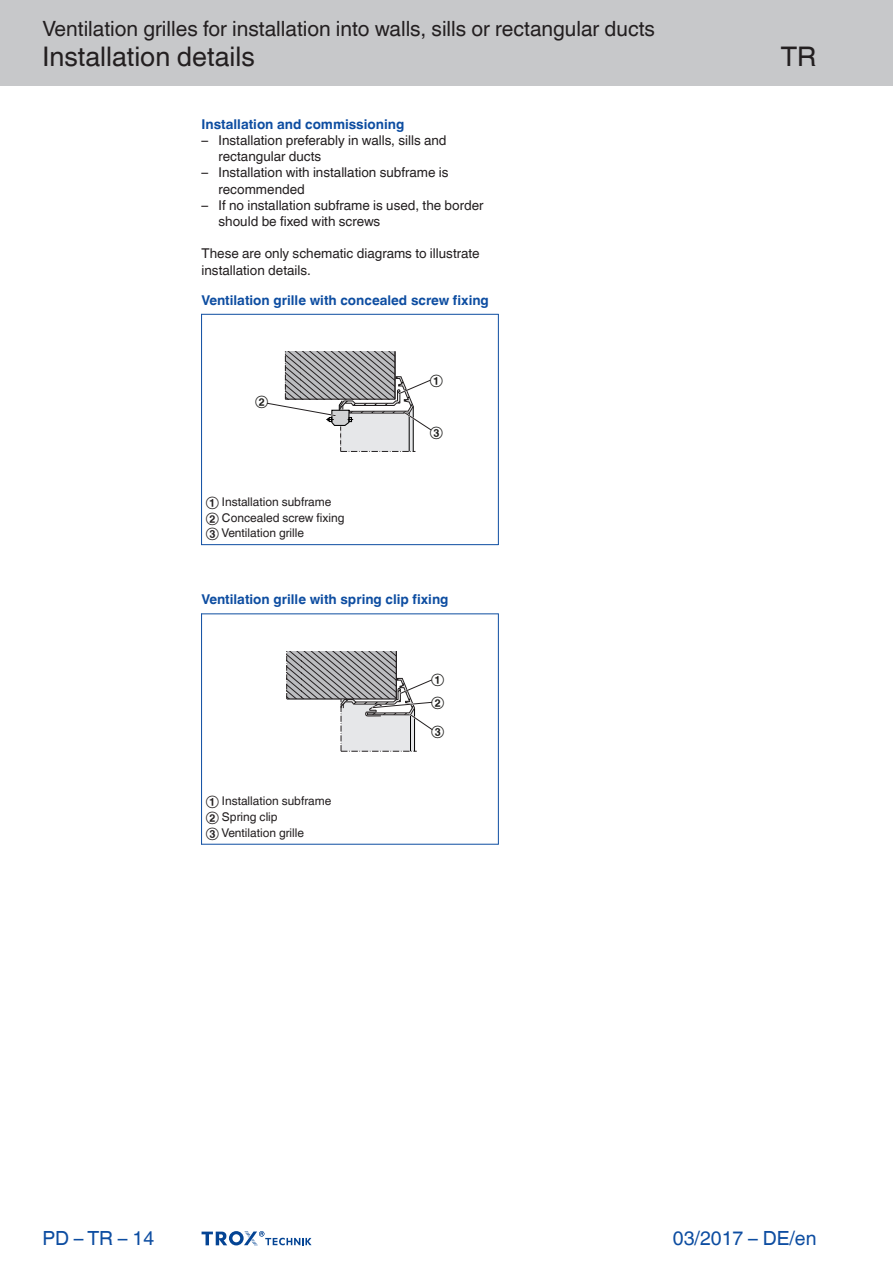
<style>
.page{position:relative;width:893px;height:1263px;background:#fff}
.page>*{position:absolute;margin:0;border:0;box-sizing:border-box;transform-origin:0 0}
.Navigation_2{font:27px "TROX Helvetica";color:#231f20}
.Navigation_3{font:27px "TROX Helvetica";color:#231f20}
.Navigation_1{font:21px "TROX Helvetica";color:#231f20}
.date{font:19.5px "TROX Helvetica";color:#0d4da1}
.pagina_li-re{font:19.5px "TROX Helvetica";color:#0d4da1}
.descr_txt_section_li{font:13.5px/16.2px "TROX Helvetica";color:#231f20}
.Standard_oben_links{font:700 13.5px "TROX Helvetica";color:#0d4da1}
.descr_txt_section_pa{font:13.5px/16.2px "TROX Helvetica";color:#231f20}
.descr_txt_section_ti{font:700 13.5px "TROX Helvetica";color:#0d4da1}
._30_graphic_index{font:12px "TROX Helvetica";color:#231f20}
.Update_OIDs{font:12px "TROX Helvetica";color:#1b1b19}
</style>
<div class="page">
<div style="left:0;top:0;width:893px;height:85px;background:#c7c8ca"></div>
<svg style="left:202px;top:1231px;width:110px;height:15px"></svg>
<svg style="left:266px;top:351px;width:166px;height:101px"></svg>
<hr style="left:201px;top:314px;width:1px;height:231px;background:#0d4da1">
<hr style="left:498px;top:314px;width:1px;height:231px;background:#0d4da1">
<hr style="left:201px;top:314px;width:297px;height:1px;background:#0d4da1">
<hr style="left:201px;top:544px;width:297px;height:1px;background:#0d4da1">
<svg style="left:287px;top:651px;width:108px;height:48px;background:#99999c"></svg>
<hr style="left:396px;top:651px;width:1px;height:48px;background:#231f20">
<hr style="left:287px;top:699px;width:109px;height:1px;background:#231f20">
<svg style="left:286px;top:651px;width:1px;height:48px"></svg>
<svg style="left:341px;top:678px;width:92px;height:74px"></svg>
<hr style="left:201px;top:613px;width:1px;height:231px;background:#0d4da1">
<hr style="left:498px;top:613px;width:1px;height:231px;background:#0d4da1">
<hr style="left:201px;top:613px;width:297px;height:1px;background:#0d4da1">
<hr style="left:201px;top:844px;width:297px;height:1px;background:#0d4da1">
<p class="Navigation_1" style="left:43px;top:17px;width:614px">Ventilation grilles for installation into walls, sills or rectangular ducts</p>
<p class="Navigation_2" style="left:43px;top:41px;width:214px">Installation details</p>
<p class="descr_txt_section_ti" style="left:202px;top:116px;width:204px">Installation and commissioning</p>
<p class="descr_txt_section_li" style="left:219px;top:132px;width:230px;text-indent:-17px">– Installation preferably in walls, sills and rectangular ducts</p>
<p class="descr_txt_section_li" style="left:219px;top:165px;width:232px;text-indent:-17px">– Installation with installation subframe is recommended</p>
<p class="descr_txt_section_li" style="left:219px;top:197px;width:267px;text-indent:-17px">– If no installation subframe is used, the border should be fixed with screws</p>
<p class="descr_txt_section_pa" style="left:202px;top:246px;width:280px">These are only schematic diagrams to illustrate installation details.</p>
<p class="Standard_oben_links" style="left:202px;top:292px;width:289px">Ventilation grille with concealed screw fixing</p>
<p class="Update_OIDs" style="left:255px;top:394px;width:15px">②</p>
<p class="_30_graphic_index" style="left:206px;top:495px;width:127px">① Installation subframe</p>
<p class="_30_graphic_index" style="left:206px;top:510px;width:140px">② Concealed screw fixing</p>
<p class="_30_graphic_index" style="left:206px;top:526px;width:100px">③ Ventilation grille</p>
<p class="Update_OIDs" style="left:430px;top:372px;width:15px">①</p>
<p class="Update_OIDs" style="left:430px;top:424px;width:15px">③</p>
<p class="Standard_oben_links" style="left:202px;top:592px;width:249px">Ventilation grille with spring clip fixing</p>
<p class="_30_graphic_index" style="left:206px;top:794px;width:127px">① Installation subframe</p>
<p class="_30_graphic_index" style="left:206px;top:810px;width:73px">② Spring clip</p>
<p class="_30_graphic_index" style="left:206px;top:826px;width:100px">③ Ventilation grille</p>
<p class="Update_OIDs" style="left:431px;top:672px;width:15px">①</p>
<p class="Update_OIDs" style="left:431px;top:724px;width:15px">③</p>
<p class="Update_OIDs" style="left:431px;top:694px;width:15px">②</p>
<p class="Navigation_3" style="left:781px;top:41px;width:37px">TR</p>
<p class="pagina_li-re" style="left:43px;top:1227px;width:113px">PD – TR – 14</p>
<p class="date" style="left:673px;top:1227px;width:145px">03/2017 – DE/en</p>
</div>
